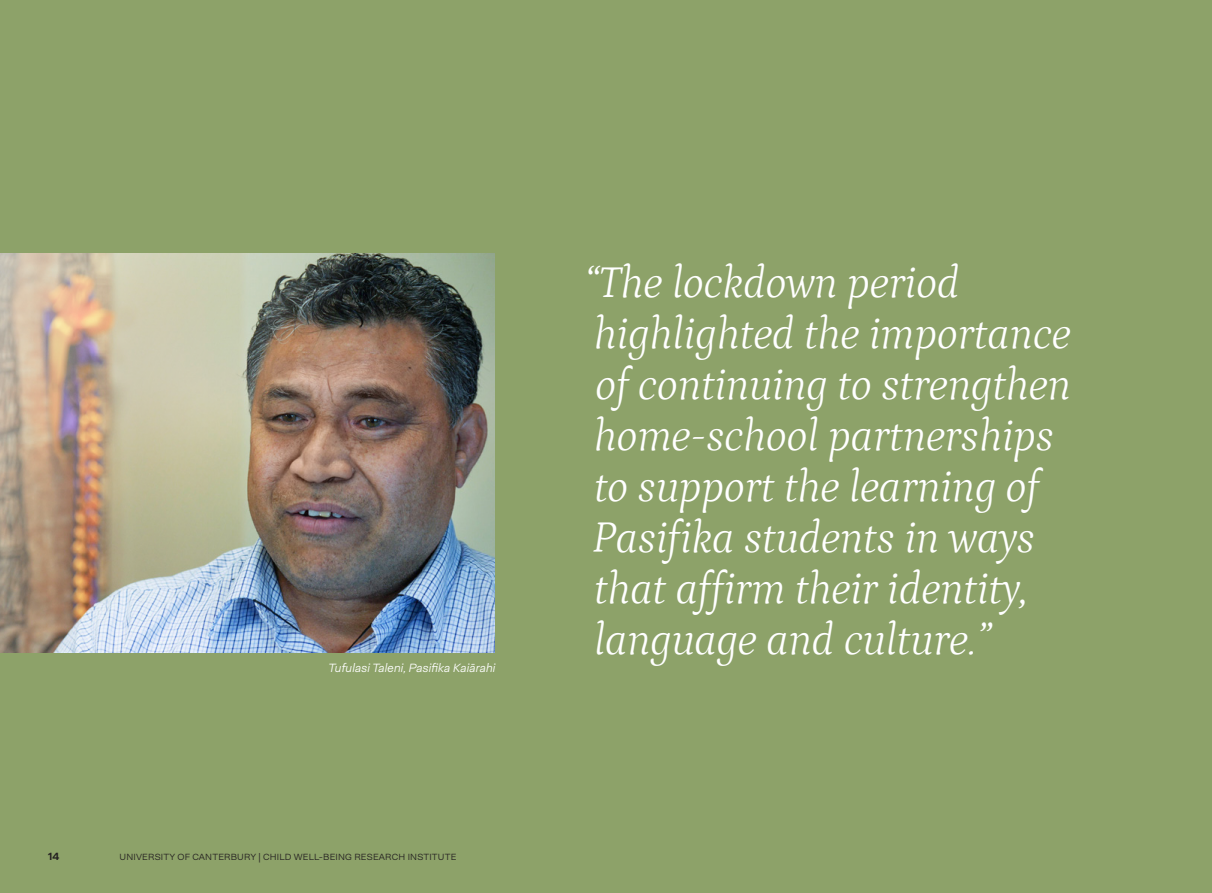
<style>
.page{position:relative;width:1212px;height:893px;background:#8da269}
.page>*{position:absolute;margin:0;border:0;box-sizing:border-box;transform-origin:0 0}
.t1{font:italic 45px/51px "Petrona";letter-spacing:-.01em;color:#fff}
.Body_Copy_-_blk_8_75{font:italic 300 12px "Neogrotesk Pro";color:#fff}
.t2{font:700 10.5px "Neogrotesk Pro";color:#231f20}
.t3{font:300 9px "Neogrotesk Pro";letter-spacing:.02em;color:#231f20}
</style>
<div class="page">
<img style="left:0;top:253px;width:495px;height:400px">
<p class="Body_Copy_-_blk_8_75" style="left:328px;top:661px;width:169px">Tufulasi Taleni, Pasifika Kaiārahi</p>
<p class="t2" style="left:48px;top:849px;width:13px">14</p>
<p class="t3" style="left:120px;top:851px;width:338px">UNIVERSITY OF CANTERBURY | CHILD WELL-BEING RESEARCH INSTITUTE</p>
<p class="t1" style="left:584px;top:253px;width:488px">“The lockdown period highlighted the importance of continuing to strengthen home-school partnerships to support the learning of<br>Pasifika students in ways that affirm their identity, language and culture.”</p>
</div>
